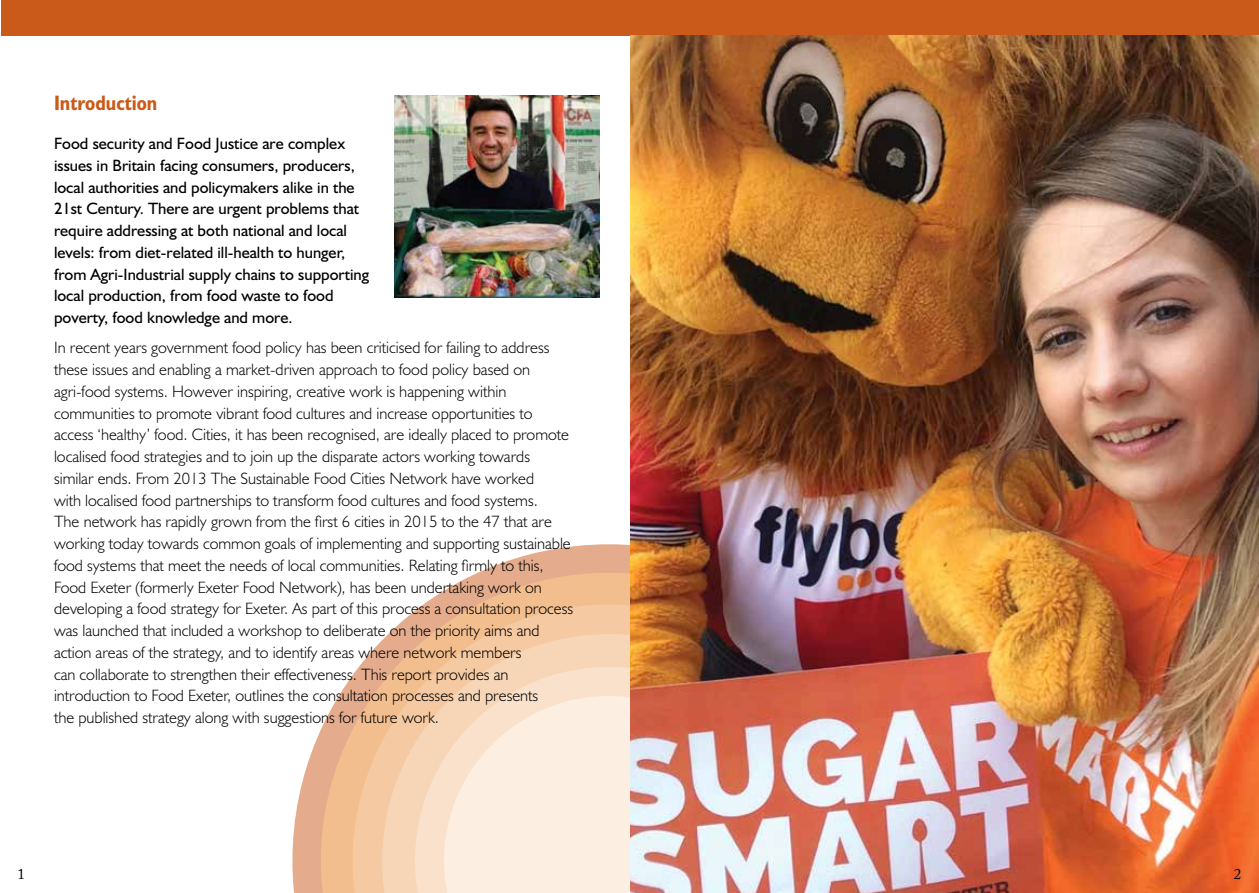
<style>
.page{position:relative;width:1259px;height:893px;background:#fff}
.page>*{position:absolute;margin:0;border:0;box-sizing:border-box;transform-origin:0 0}
.t1{font:700 condensed 21px "Humanist 521 BT";color:#ca5a1a}
.t2{font:300 16.5px/21.8px "Humanist 521 BT";color:#000}
.t3{font:16.5px/21.8px "Humanist 521 BT";color:#000}
.t4{font:15px "Adobe Caslon Pro";color:#000}
</style>
<div class="page">
<div style="left:1px;top:0;width:1258px;height:36px;background:#ca5a1a"></div>
<svg style="left:292px;top:544px;width:338px;height:349px"></svg>
<svg style="left:321px;top:573px;width:309px;height:320px"></svg>
<svg style="left:353px;top:604px;width:277px;height:289px;background:#f2c8a5"></svg>
<svg style="left:382px;top:634px;width:248px;height:259px;background:#f4c9a5"></svg>
<svg style="left:415px;top:667px;width:215px;height:226px;background:#f7d7bb"></svg>
<svg style="left:444px;top:696px;width:186px;height:197px;background:#fbecdd"></svg>
<img style="left:630px;top:36px;width:629px;height:857px">
<img style="left:394px;top:96px;width:206px;height:202px">
<p class="t1" style="left:54px;top:90px;width:105px">Introduction</p>
<p class="t3" style="left:54px;top:132px;width:317px">Food security and Food Justice are complex issues in Britain facing consumers, producers, local authorities and policymakers alike in the 21st Century. There are urgent problems that require addressing at both national and local levels: from diet-related ill-health to hunger, from Agri-Industrial supply chains to supporting local production, from food waste to food poverty, food knowledge and more.</p>
<p class="t2" style="left:54px;top:337px;width:520px">In recent years government food policy has been criticised for failing to address these issues and enabling a market-driven approach to food policy based on agri-food systems. However inspiring, creative work is happening within communities to promote vibrant food cultures and increase opportunities to access ‘healthy’ food. Cities, it has been recognised, are ideally placed to promote localised food strategies and to join up the disparate actors working towards similar ends. From 2013 The Sustainable Food Cities Network have worked<br>with localised food partnerships to transform food cultures and food systems.<br>The network has rapidly grown from the first 6 cities in 2015 to the 47 that are working today towards common goals of implementing and supporting sustainable food systems that meet the needs of local communities. Relating firmly to this, Food Exeter (formerly Exeter Food Network), has been undertaking work on developing a food strategy for Exeter. As part of this process a consultation process was launched that included a workshop to deliberate on the priority aims and action areas of the strategy, and to identify areas where network members<br>can collaborate to strengthen their effectiveness. This report provides an introduction to Food Exeter, outlines the consultation processes and presents<br>the published strategy along with suggestions for future work.</p>
<p class="t4" style="left:18px;top:864px;width:9px">1</p>
<p class="t4" style="left:1234px;top:864px;width:9px">2</p>
</div>
